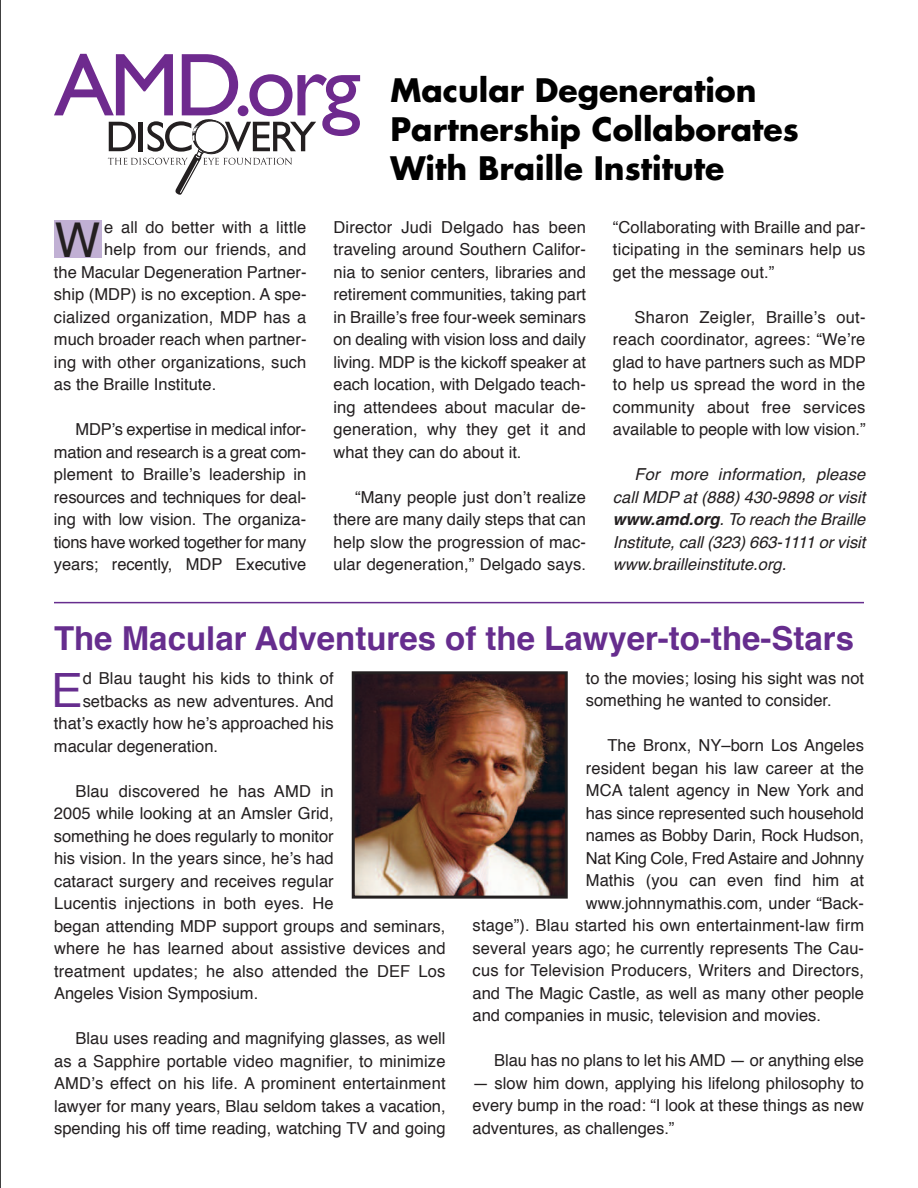
<style>
.page{position:relative;width:918px;height:1188px;background:#fff}
.page>*{position:absolute;margin:0;border:0;box-sizing:border-box;transform-origin:0 0}
.t1{font:89.7px "Gill Sans";letter-spacing:-.05em;color:#6e2a8e}
.t2{font:48px "Helvetica";color:#231f20}
.t3{font:47.25px "Helvetica";color:#662d8e}
.t4{font:700 33px "Helvetica";color:#662d8e}
.t5{font:700 31.5px/39px "Futura";color:#000}
.t6{font:16.5px/22.5px "Helvetica";color:#231f20;text-align:justify}
.t7{font:italic 16.5px/22.5px "Helvetica";letter-spacing:-.005em;color:#231f20;text-align:justify}
.s1{font-weight:700}
</style>
<div class="page">
<hr style="left:0;top:0;width:1px;height:1188px;background:#000">
<svg style="left:108px;top:119px;width:208px;height:76px"></svg>
<img style="left:356px;top:675px;width:208px;height:220px">
<div style="left:352px;top:671px;width:216px;height:228px;border:3px solid #231f20"></div>
<div style="left:54px;top:221px;width:47px;height:37px;background:#c1b0d4"></div>
<hr style="left:54px;top:602px;width:810px;height:1px;background:#662d8e">
<h1 class="t1" style="left:54px;top:51px;width:308px">AMD.org</h1>
<h3 class="t5" style="left:390px;top:73px;width:410px">Macular Degeneration<br>Partnership Collaborates<br>With Braille Institute</h3>
<p class="t6" style="left:104px;top:217px;width:204px">e all do better with a little</p>
<p class="t6" style="left:104px;top:240px;width:204px">help from our friends, and</p>
<p class="t6" style="left:54px;top:262px;width:254px">the Macular Degeneration Partner-</p>
<p class="t6" style="left:54px;top:285px;width:254px">ship (MDP) is no exception. A spe-</p>
<p class="t6" style="left:54px;top:307px;width:254px">cialized organization, MDP has a</p>
<p class="t6" style="left:54px;top:330px;width:254px">much broader reach when partner-</p>
<p class="t6" style="left:54px;top:352px;width:254px">ing with other organizations, such</p>
<p class="t6" style="left:54px;top:375px;width:164px">as the Braille Institute.</p>
<p class="t6" style="left:54px;top:420px;width:254px;text-indent:22px">MDP’s expertise in medical infor&shy;mation and research is a great com&shy;plement to Braille’s leadership in resources and techniques for deal&shy;ing with low vision. The organiza&shy;tions have worked together for many years; recently, MDP Executive</p>
<h2 class="t2" style="left:55px;top:220px;width:47px">W</h2>
<p class="t6" style="left:333px;top:217px;width:254px">Director Judi Delgado has been traveling around Southern Califor&shy;nia to senior centers, libraries and retirement communities, taking part in Braille’s free four-week seminars on dealing with vision loss and daily living. MDP is the kickoff speaker at each location, with Delgado teach&shy;ing attendees about macular de&shy;generation, why they get it and what they can do about it.</p>
<p class="t6" style="left:333px;top:487px;width:254px;text-indent:22px">“Many people just don’t realize there are many daily steps that can help slow the progression of mac&shy;ular degeneration,” Delgado says.</p>
<p class="t6" style="left:613px;top:217px;width:254px">“Collaborating with Braille and par&shy;ticipating in the seminars help us get the message out.”</p>
<p class="t6" style="left:613px;top:307px;width:254px;text-indent:22px">Sharon Zeigler, Braille’s out&shy;reach coordinator, agrees: “We’re glad to have partners such as MDP to help us spread the word in the community about free services available to people with low vision.”</p>
<p class="t7" style="left:613px;top:465px;width:254px;text-indent:22px">For more information, please call MDP at (888) 430-9898 or visit <span class="s1">www.amd.org</span>. To reach the Braille Institute, call (323) 663-1111 or visit www.brailleinstitute.org.</p>
<h3 class="t4" style="left:54px;top:625px;width:802px">the macular Adventures of the Lawyer-to-the-stars</h3>
<h3 class="t3" style="left:51px;top:670px;width:33px">E</h3>
<p class="t6" style="left:83px;top:669px;width:253px">d Blau taught his kids to think of</p>
<p class="t6" style="left:83px;top:691px;width:253px">setbacks as new adventures. And</p>
<p class="t6" style="left:54px;top:714px;width:281px">that’s exactly how he’s approached his</p>
<p class="t6" style="left:54px;top:736px;width:166px">macular degeneration.</p>
<p class="t6" style="left:54px;top:781px;width:393px;text-align:left;text-indent:22px">Blau discovered he has AMD in<br>2005 while looking at an Amsler Grid,<br>something he does regularly to monitor<br>his vision. In the years since, he’s had<br>cataract surgery and receives regular<br>Lucentis injections in both eyes. He<br>began attending MDP support groups and seminars, where he has learned about assistive devices and treatment updates; he also attended the DEF Los Angeles Vision Symposium.</p>
<p class="t6" style="left:54px;top:1029px;width:393px;text-indent:22px">Blau uses reading and magnifying glasses, as well as a Sapphire portable video magnifier, to minimize AMD’s effect on his life. A prominent entertainment lawyer for many years, Blau seldom takes a vacation, spending his off time reading, watching TV and going</p>
<p class="t6" style="left:586px;top:668px;width:280px">to the movies; losing his sight was not something he wanted to consider.</p>
<p class="t6" style="left:607px;top:735px;width:258px">The Bronx, NY–born Los Angeles</p>
<p class="t6" style="left:586px;top:758px;width:280px">resident began his law career at the</p>
<p class="t6" style="left:586px;top:780px;width:280px">MCA talent agency in New York and</p>
<p class="t6" style="left:586px;top:803px;width:280px">has since represented such household</p>
<p class="t6" style="left:586px;top:825px;width:280px">names as Bobby Darin, Rock Hudson,</p>
<p class="t6" style="left:586px;top:848px;width:280px">Nat King Cole, Fred Astaire and Johnny</p>
<p class="t6" style="left:586px;top:870px;width:280px">Mathis (you can even find him at</p>
<p class="t6" style="left:586px;top:893px;width:280px">www.johnnymathis.com, under “Back-</p>
<p class="t6" style="left:473px;top:915px;width:393px">stage”). Blau started his own entertainment-law firm</p>
<p class="t6" style="left:473px;top:938px;width:393px">several years ago; he currently represents The Cau-</p>
<p class="t6" style="left:473px;top:960px;width:393px">cus for Television Producers, Writers and Directors,</p>
<p class="t6" style="left:473px;top:983px;width:393px">and The Magic Castle, as well as many other people</p>
<p class="t6" style="left:473px;top:1005px;width:350px">and companies in music, television and movies.</p>
<p class="t6" style="left:494px;top:1050px;width:371px">Blau has no plans to let his AMD — or anything else</p>
<p class="t6" style="left:473px;top:1073px;width:393px">— slow him down, applying his lifelong philosophy to every bump in the road: “I look at these things as new adventures, as challenges.”</p>
</div>
